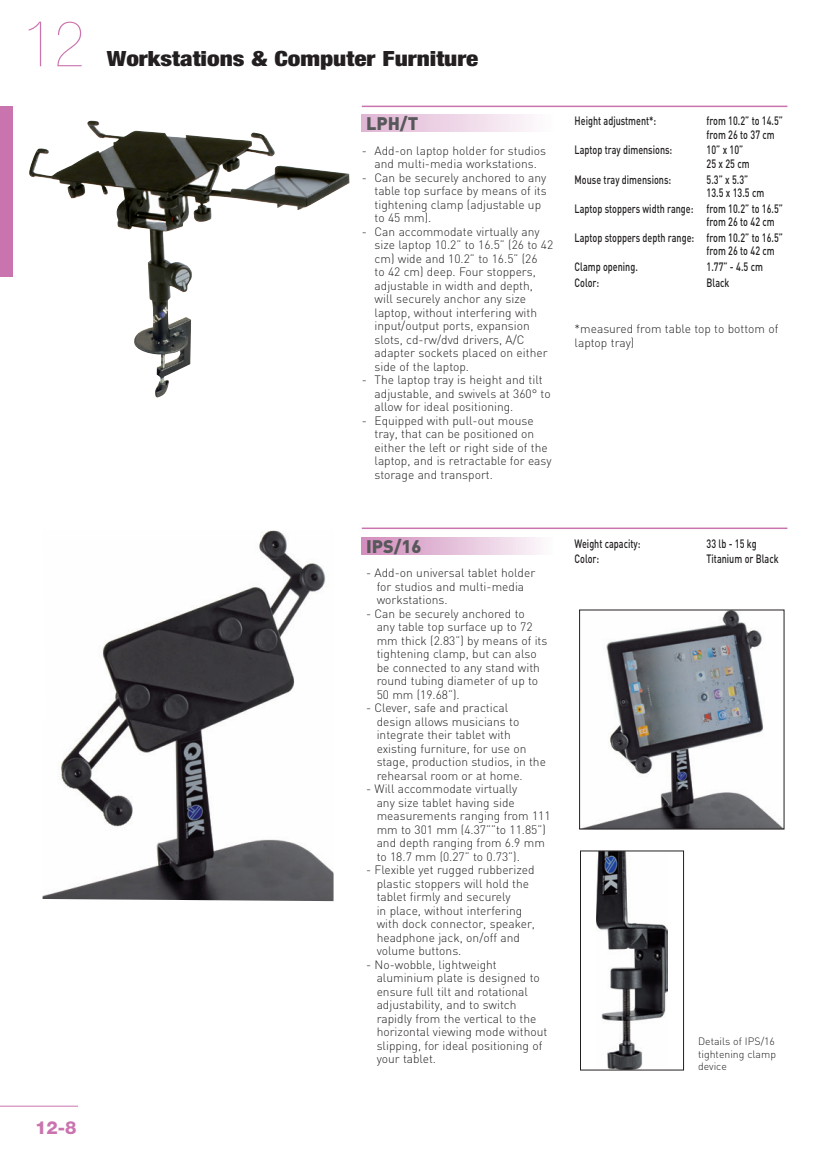
<style>
.page{position:relative;width:830px;height:1170px;background:#fff}
.page>*{position:absolute;margin:0;border:0;box-sizing:border-box;transform-origin:0 0}
.t1{font:200 condensed 63px "Helvetica Neue LT Std";color:#ca74af}
.t2{font:900 condensed 21px "Helvetica Neue LT Std";color:#231f20;scale:1.2 1}
.Nome{font:900 18px "DIN";color:#57585a}
.t3{font:800 18px "Helvetica Neue LT Std";color:#ca74af}
.Descrizione{font:300 12px/13.5px "DIN";color:#231f20}
.Caratteristiche{font:500 12px "DIN";color:#231f20;scale:.75 1}
.Caratteristiche-2{font:300 12px/13.5px "DIN";color:#231f20}
.Normale{font:300 10.5px/12.6px "DIN";color:#231f20;text-align:justify}
</style>
<div class="page">
<hr style="left:0;top:1105px;width:78px;height:1px;background:#ca74af">
<div style="left:0;top:106px;width:13px;height:170px;background:#ca74af"></div>
<div style="left:361px;top:115px;width:192px;height:17px;background:linear-gradient(to right,#e0b4d3,#fdfcfd)"></div>
<hr style="left:361px;top:106px;width:426px;height:1px;background:#ca74af">
<img style="left:29px;top:121px;width:320px;height:276px">
<img style="left:43px;top:530px;width:290px;height:371px">
<div style="left:361px;top:537px;width:192px;height:17px;background:linear-gradient(to right,#d08bbc,#fcfafc)"></div>
<hr style="left:361px;top:527px;width:426px;height:2px;background:#ca74af">
<img style="left:586px;top:611px;width:196px;height:216px">
<div style="left:579px;top:609px;width:205px;height:220px;border:1px solid #231f20"></div>
<img style="left:596px;top:852px;width:71px;height:216px">
<div style="left:580px;top:850px;width:103px;height:220px;border:1px solid #231f20"></div>
<h1 class="t1" style="left:24px;top:10px;width:62px">12</h1>
<h3 class="t3" style="left:35px;top:1116px;width:43px">12-8</h3>
<h2 class="t2" style="left:107px;top:46px;width:311px">Workstations &amp; Computer Furniture</h2>
<p class="Nome" style="left:366px;top:112px;width:54px">LPH/T</p>
<p class="Descrizione" style="left:361px;top:143px;width:186px;text-align:center">- Add-on laptop holder for studios and multi-media workstations.</p>
<p class="Descrizione" style="left:374px;top:170px;width:174px;text-indent:-13px">- Can be securely anchored to any table top surface by means of its tightening clamp (adjustable up to 45 mm).</p>
<p class="Descrizione" style="left:374px;top:224px;width:180px;text-indent:-13px">- Can accommodate virtually any size laptop 10.2” to 16.5” (26 to 42 cm) wide and 10.2” to 16.5” (26<br>to 42 cm) deep. Four stoppers, adjustable in width and depth, will securely anchor any size laptop, without interfering with input/output ports, expansion slots, cd-rw/dvd drivers, A/C adapter sockets placed on either side of the laptop.</p>
<p class="Descrizione" style="left:374px;top:373px;width:177px;text-indent:-13px">- The laptop tray is height and tilt adjustable, and swivels at 360° to allow for ideal positioning.</p>
<p class="Descrizione" style="left:374px;top:413px;width:178px;text-indent:-13px">- Equipped with pull-out mouse tray, that can be positioned on either the left or right side of the laptop, and is retractable for easy storage and transport.</p>
<p class="Caratteristiche" style="left:574px;top:113px;width:110px">Height adjustment*:</p>
<p class="Caratteristiche" style="left:706px;top:113px;width:103px">from 10.2” to 14.5”</p>
<p class="Caratteristiche" style="left:706px;top:127px;width:92px">from 26 to 37 cm</p>
<p class="Caratteristiche" style="left:574px;top:142px;width:132px">Laptop tray dimensions:</p>
<p class="Caratteristiche" style="left:706px;top:142px;width:50px">10” x 10”</p>
<p class="Caratteristiche" style="left:706px;top:156px;width:59px">25 x 25 cm</p>
<p class="Caratteristiche" style="left:574px;top:171px;width:130px">Mouse tray dimensions:</p>
<p class="Caratteristiche" style="left:706px;top:171px;width:57px">5.3” x 5.3”</p>
<p class="Caratteristiche" style="left:706px;top:185px;width:78px">13.5 x 13.5 cm</p>
<p class="Caratteristiche" style="left:574px;top:201px;width:279px">Laptop stoppers width range: from 10.2” to 16.5”</p>
<p class="Caratteristiche" style="left:706px;top:214px;width:92px">from 26 to 42 cm</p>
<p class="Caratteristiche" style="left:574px;top:230px;width:279px">Laptop stoppers depth range: from 10.2” to 16.5”</p>
<p class="Caratteristiche" style="left:706px;top:243px;width:92px">from 26 to 42 cm</p>
<p class="Caratteristiche" style="left:574px;top:259px;width:86px">Clamp opening.</p>
<p class="Caratteristiche" style="left:706px;top:259px;width:77px">1.77” - 4.5 cm</p>
<p class="Caratteristiche" style="left:574px;top:274px;width:34px">Color:</p>
<p class="Caratteristiche" style="left:706px;top:274px;width:32px">Black</p>
<p class="Caratteristiche-2" style="left:574px;top:322px;width:205px">*measured from table top to bottom of laptop tray)</p>
<p class="Nome" style="left:366px;top:534px;width:57px">IPS/16</p>
<p class="Descrizione" style="left:376px;top:566px;width:160px;text-indent:-11px">- Add-on universal tablet holder for studios and multi-media workstations.</p>
<p class="Descrizione" style="left:376px;top:606px;width:172px;text-indent:-11px">- Can be securely anchored to<br>any table top surface up to 72 mm thick (2.83”) by means of its tightening clamp, but can also be connected to any stand with round tubing diameter of up to<br>50 mm (19.68”).</p>
<p class="Descrizione" style="left:376px;top:701px;width:171px;text-indent:-11px">- Clever, safe and practical design allows musicians to integrate their tablet with existing furniture, for use on stage, production studios, in the rehearsal room or at home.</p>
<p class="Descrizione" style="left:376px;top:782px;width:175px;text-indent:-11px">- Will accommodate virtually<br>any size tablet having side measurements ranging from 111 mm to 301 mm (4.37””to 11.85”) and depth ranging from 6.9 mm to 18.7 mm (0.27” to 0.73”).</p>
<p class="Descrizione" style="left:376px;top:863px;width:160px;text-indent:-11px">- Flexible yet rugged rubberized plastic stoppers will hold the tablet firmly and securely<br>in place, without interfering with dock connector, speaker, headphone jack, on/off and volume buttons.</p>
<p class="Descrizione" style="left:376px;top:957px;width:172px;text-indent:-11px">- No-wobble, lightweight aluminium plate is designed to ensure full tilt and rotational adjustability, and to switch rapidly from the vertical to the horizontal viewing mode without slipping, for ideal positioning of your tablet.</p>
<p class="Caratteristiche" style="left:574px;top:535px;width:89px">Weight capacity:</p>
<p class="Caratteristiche" style="left:706px;top:535px;width:68px">33 lb - 15 kg</p>
<p class="Caratteristiche" style="left:574px;top:551px;width:34px">Color:</p>
<p class="Caratteristiche" style="left:706px;top:551px;width:98px">Titanium or Black</p>
<p class="Normale" style="left:697px;top:1034px;width:79px">Details of IPS/16 tightening clamp device</p>
</div>
